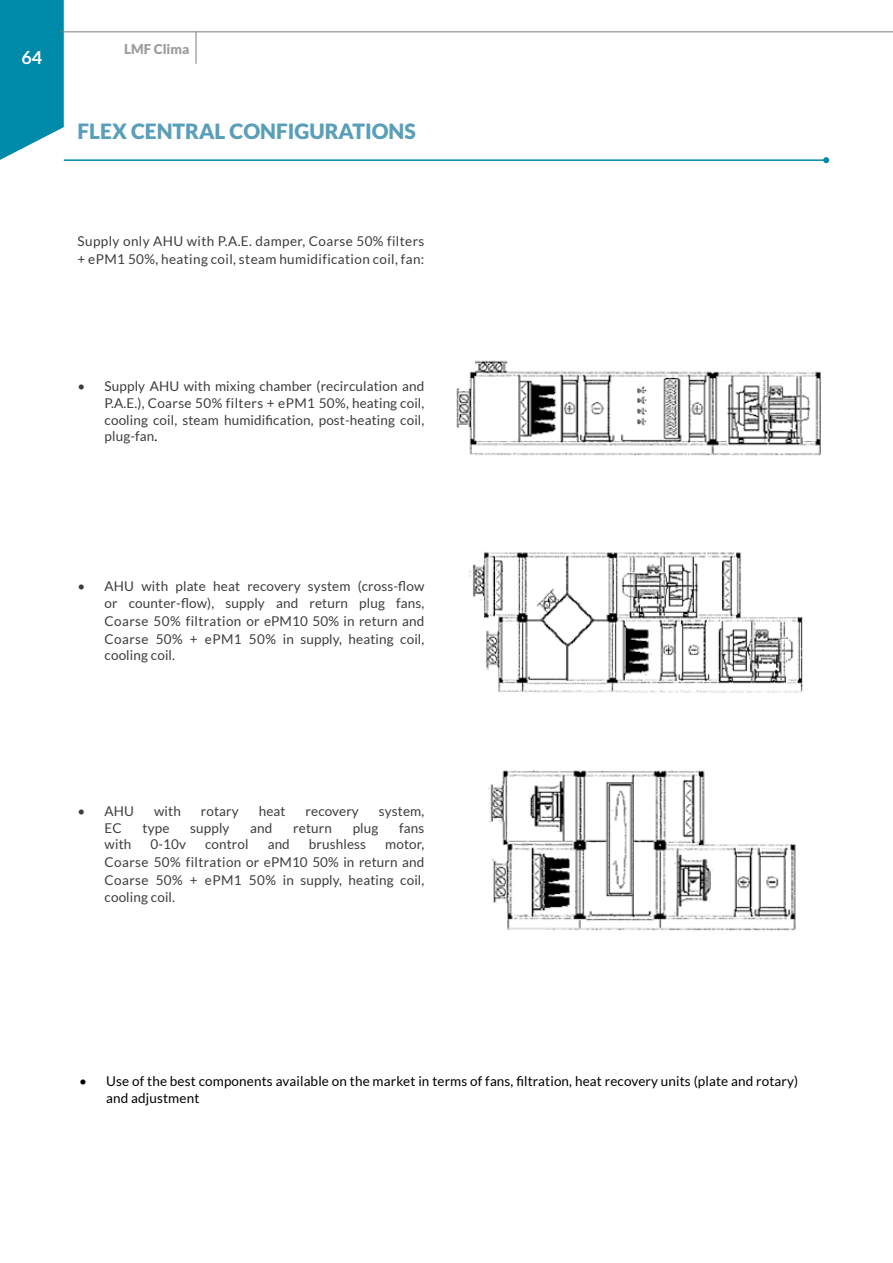
<style>
.page{position:relative;width:893px;height:1263px;background:#fff}
.page>*{position:absolute;margin:0;border:0;box-sizing:border-box;transform-origin:0 0}
.t1{font:900 21px "Lato";color:#599fb9}
.t2{font:700 18px "Lato";color:#fff}
.t3{font:13.5px/18px "Lato";letter-spacing:.01em;color:#3d3d3c;text-align:right}
.t4{font:13.5px/16.5px "Lato";letter-spacing:.01em;color:#000}
.t5{font:13.5px/18px "Lato";letter-spacing:.03em;color:#3d3d3c}
.t6{font:900 13.5px "Lato";color:#9d9d9c}
.s1{color:#000}
</style>
<div class="page">
<svg style="left:0;top:0;width:64px;height:161px;background:#1b96b2"></svg>
<hr style="left:60px;top:31px;width:833px;height:1px;background:#787c80">
<hr style="left:196px;top:32px;width:1px;height:32px;background:#787c80">
<img style="left:456px;top:360px;width:365px;height:96px">
<img style="left:469px;top:551px;width:334px;height:142px">
<img style="left:488px;top:770px;width:308px;height:161px">
<hr style="left:64px;top:159px;width:762px;height:2px;background:#008aa9">
<svg style="left:823px;top:157px;width:6px;height:6px"></svg>
<h2 class="t2" style="left:21px;top:47px;width:22px">64</h2>
<p class="t6" style="left:124px;top:41px;width:67px">LMF Clima</p>
<h1 class="t1" style="left:78px;top:119px;width:340px">FLEX CENTRAL CONFIGURATIONS</h1>
<p class="t5" style="left:78px;top:232px;width:348px">Supply only AHU with P.A.E. damper, Coarse 50% filters + ePM1 50%, heating coil, steam humidification coil, fan:</p>
<p class="t3" style="left:78px;top:376px;width:348px">• Supply AHU with mixing chamber (recirculation and<br>P.A.E.), Coarse 50% filters + ePM1 50%, heating coil,</p>
<p class="t3" style="left:105px;top:412px;width:321px;line-height:16.5px;text-align:left">cooling coil, steam humidification, post-heating coil, plug-fan<span class="s1">.</span></p>
<p class="t3" style="left:78px;top:578px;width:348px;line-height:16.5px">• AHU with plate heat recovery system (cross-flow or counter-flow), supply and return plug fans,</p>
<p class="t3" style="left:105px;top:612px;width:321px;text-align:left">Coarse 50% filtration or ePM10 50% in return and<br>Coarse 50% + ePM1 50% in supply, heating coil,</p>
<p class="t3" style="left:105px;top:646px;width:72px">cooling coil.</p>
<p class="t3" style="left:78px;top:802px;width:58px">• AHU</p>
<p class="t3" style="left:154px;top:802px;width:28px">with</p>
<p class="t3" style="left:201px;top:802px;width:39px">rotary</p>
<p class="t3" style="left:259px;top:802px;width:28px">heat</p>
<p class="t3" style="left:306px;top:802px;width:55px">recovery</p>
<p class="t3" style="left:379px;top:802px;width:47px">system,</p>
<p class="t3" style="left:105px;top:819px;width:19px">EC</p>
<p class="t3" style="left:143px;top:819px;width:28px">type</p>
<p class="t3" style="left:190px;top:819px;width:41px">supply</p>
<p class="t3" style="left:250px;top:819px;width:24px">and</p>
<p class="t3" style="left:293px;top:819px;width:40px">return</p>
<p class="t3" style="left:353px;top:819px;width:27px">plug</p>
<p class="t3" style="left:399px;top:819px;width:27px">fans</p>
<p class="t3" style="left:105px;top:835px;width:28px">with</p>
<p class="t3" style="left:150px;top:835px;width:37px">0-10v</p>
<p class="t3" style="left:205px;top:835px;width:45px">control</p>
<p class="t3" style="left:268px;top:835px;width:24px">and</p>
<p class="t3" style="left:309px;top:835px;width:59px">brushless</p>
<p class="t3" style="left:105px;top:835px;width:321px;text-align:justify;text-indent:281px">motor, Coarse 50% filtration or ePM10 50% in return and Coarse 50% + ePM1 50% in supply, heating coil,</p>
<p class="t3" style="left:105px;top:888px;width:72px">cooling coil.</p>
<p class="t4" style="left:106px;top:1073px;width:693px;text-indent:-27px">• Use of the best components available on the market in terms of fans, filtration, heat recovery units (plate and rotary) and adjustment</p>
</div>
